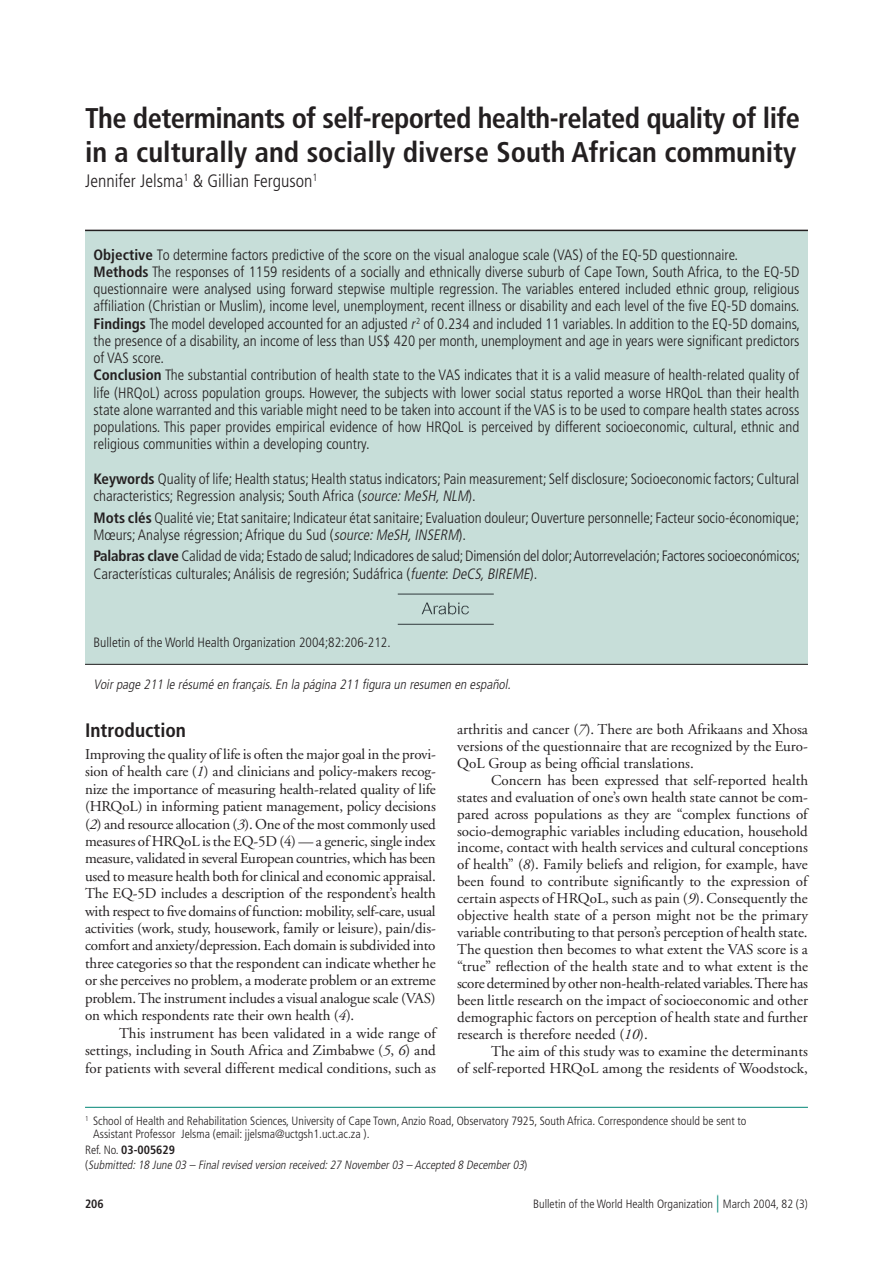
<style>
.page{position:relative;width:893px;height:1263px;background:#fff}
.page>*{position:absolute;margin:0;border:0;box-sizing:border-box;transform-origin:0 0}
.t1{font:700 condensed 28.5px/33.9px "Frutiger";letter-spacing:-.015em;color:#231f20}
.t2{font:700 condensed 19.5px "Frutiger";color:#231f20}
.t3{font:300 condensed 18px "Frutiger";color:#231f20}
.t4{font:15px/17px "Adobe Garamond";color:#231f20;text-align:justify}
.t5{font:300 condensed 15px/17.2px "Frutiger";color:#231f20}
.t6{font:italic 300 condensed 13.5px "Frutiger";color:#231f20}
.t7{font:300 condensed 13.5px "Frutiger";color:#231f20}
.t8{font:300 condensed 12px/13.5px "Frutiger";color:#231f20}
.t9{font:italic 300 condensed 12px/15.6px "Frutiger";color:#231f20}
.t10{font:700 condensed 12px "Frutiger";color:#231f20}
.s1{font-weight:700}
.s2{font-style:italic}
.s3{font-style:normal}
.s4{font-weight:700;font-style:normal}
.s5{font-size:18px;color:#008575}
</style>
<div class="page">
<div style="left:85px;top:230px;width:723px;height:434px;background:#c7ded9"></div>
<hr style="left:85px;top:230px;width:723px;height:1px;background:#231f20">
<hr style="left:85px;top:664px;width:723px;height:1px;background:#231f20">
<hr style="left:85px;top:1107px;width:723px;height:1px;background:#008575">
<svg style="left:422px;top:602px;width:47px;height:13px"></svg>
<hr style="left:398px;top:594px;width:95px;height:1px;background:#30393c">
<hr style="left:398px;top:624px;width:95px;height:1px;background:#30393c">
<h1 class="t1" style="left:85px;top:101px;width:717px">The determinants of self-reported health-related quality of life in a culturally and socially diverse South African community</h1>
<p class="t3" style="left:85px;top:171px;width:234px">Jennifer Jelsma<sup>1</sup> &amp; Gillian Ferguson<sup>1</sup></p>
<p class="t5" style="left:94px;top:246px;width:708px"><span class="s1">Objective</span> To determine factors predictive of the score on the visual analogue scale (VAS) of the EQ-5D questionnaire.<br><span class="s1">Methods</span> The responses of 1159 residents of a socially and ethnically diverse suburb of Cape Town, South Africa, to the EQ-5D questionnaire were analysed using forward stepwise multiple regression. The variables entered included ethnic group, religious affiliation (Christian or Muslim), income level, unemployment, recent illness or disability and each level of the five EQ-5D domains.<br><span class="s1">Findings</span> The model developed accounted for an adjusted <span class="s2">r</span><sup>2</sup> of 0.234 and included 11 variables. In addition to the EQ-5D domains, the presence of a disability, an income of less than US$ 420 per month, unemployment and age in years were significant predictors of VAS score.<br><span class="s1">Conclusion</span> The substantial contribution of health state to the VAS indicates that it is a valid measure of health-related quality of life (HRQoL) across population groups. However, the subjects with lower social status reported a worse HRQoL than their health state alone warranted and this variable might need to be taken into account if the VAS is to be used to compare health states across populations. This paper provides empirical evidence of how HRQoL is perceived by different socioeconomic, cultural, ethnic and religious communities within a developing country.</p>
<p class="t5" style="left:94px;top:470px;width:707px"><span class="s1">Keywords</span> Quality of life; Health status; Health status indicators; Pain measurement; Self disclosure; Socioeconomic factors; Cultural characteristics; Regression analysis; South Africa (<span class="s2">source:MeSH,NLM</span>).</p>
<p class="t5" style="left:94px;top:509px;width:707px"><span class="s1">Mots clés</span> Qualité vie; Etat sanitaire; Indicateur état sanitaire; Evaluation douleur; Ouverture personnelle; Facteur socio-économique;<br>Mœurs; Analyse régression; Afrique du Sud (<span class="s2">source:MeSH,INSERM</span>).</p>
<p class="t5" style="left:94px;top:548px;width:708px"><span class="s1">Palabras clave</span> Calidad de vida; Estado de salud; Indicadores de salud; Dimensión del dolor; Autorrevelación; Factores socioeconómicos;<br>Características culturales; Análisis de regresión; Sudáfrica (<span class="s2">fuente</span>: <span class="s2">DeCS,BIREME</span>).</p>
<p class="t7" style="left:94px;top:634px;width:299px">Bulletin of the World Health Organization 2004;82:206-212.</p>
<p class="t6" style="left:94px;top:677px;width:422px">Voirpage 211 le résumé en français.En la página 211 figura un resumen en español.</p>
<h2 class="t2" style="left:85px;top:719px;width:102px">Introduction</h2>
<p class="t4" style="left:85px;top:746px;width:352px;line-height:17.4px">Improving the quality of life is often the major goal in the provi&shy;sion of health care (<span class="s2">1</span>) and clinicians and policy-makers recog&shy;nize the importance of measuring health-related quality of life (HRQoL) in informing patient management, policy decisions (<span class="s2">2</span>) and resource allocation (<span class="s2">3</span>). One of the most commonly used measures of HRQoL is the EQ-5D (4) — a generic, single index measure, validated in several European countries, which has been used to measure health both for clinical and economic appraisal.<br>The EQ-5D includes a description of the respondent’s health with respect to five domains of function: mobility, self-care, usual activities (work, study, housework, family or leisure), pain/dis&shy;comfort and anxiety/depression. Each domain is subdivided into three categories so that the respondent can indicate whether he or she perceives no problem, a moderate problem or an extreme problem. The instrument includes a visual analogue scale (VAS) on which respondents rate their own health (<span class="s2">4</span>).</p>
<p class="t4" style="left:85px;top:1024px;width:352px;line-height:17.5px;text-indent:34px">This instrument has been validated in a wide range of settings, including in South Africa and Zimbabwe (<span class="s2">5</span>, <span class="s2">6</span>) and for patients with several different medical conditions, such as</p>
<p class="t4" style="left:457px;top:721px;width:352px">arthritis and cancer (<span class="s2">7</span>). There are both Afrikaans and Xhosa versions of the questionnaire that are recognized by the Euro-QoL Group as being official translations.</p>
<p class="t4" style="left:457px;top:772px;width:352px;text-indent:34px">Concern has been expressed that self-reported health states and evaluation of one’s own health state cannot be com&shy;pared across populations as they are “complex functions of socio-demographic variables including education, household income, contact with health services and cultural conceptions of health” (<span class="s2">8</span>). Family beliefs and religion, for example, have been found to contribute significantly to the expression of certain aspects of HRQoL, such as pain (<span class="s2">9</span>). Consequently the objective health state of a person might not be the primary variable contributing to that person’s perception of health state.<br>The question then becomes to what extent the VAS score is a “true” reflection of the health state and to what extent is the score determined by other non-health-related variables. There has been little research on the impact of socioeconomic and other demographic factors on perception of health state and further research is therefore needed (<span class="s2">10</span>).</p>
<p class="t4" style="left:457px;top:1043px;width:352px;text-align:right">The aim of this study was to examine the determinants<br>of self-reported HRQoL among the residents of Woodstock,</p>
<p class="t8" style="left:93px;top:1114px;width:655px;text-indent:-8px"><sup>1</sup> School of Health and Rehabilitation Sciences, University of Cape Town, Anzio Road, Observatory 7925, South Africa. Correspondence should be sent to<br>Assistant Professor Jelsma (email: jjelsma@uctgsh1.uct.ac.za ).</p>
<p class="t9" style="left:85px;top:1142px;width:444px"><span class="s3">Ref. No.</span> <span class="s4">03-005629<br></span><span class="s3">(</span> Submitted:18 June 03 – Finalrevised version received:27 November03 – Accepted 8 December03<span class="s3">)</span></p>
<p class="t10" style="left:85px;top:1197px;width:20px">206</p>
<p class="t8" style="left:533px;top:1197px;width:276px">Bulletin of the World Health Organization <span class="s5">|</span> March 2004, 82 (3)</p>
</div>
